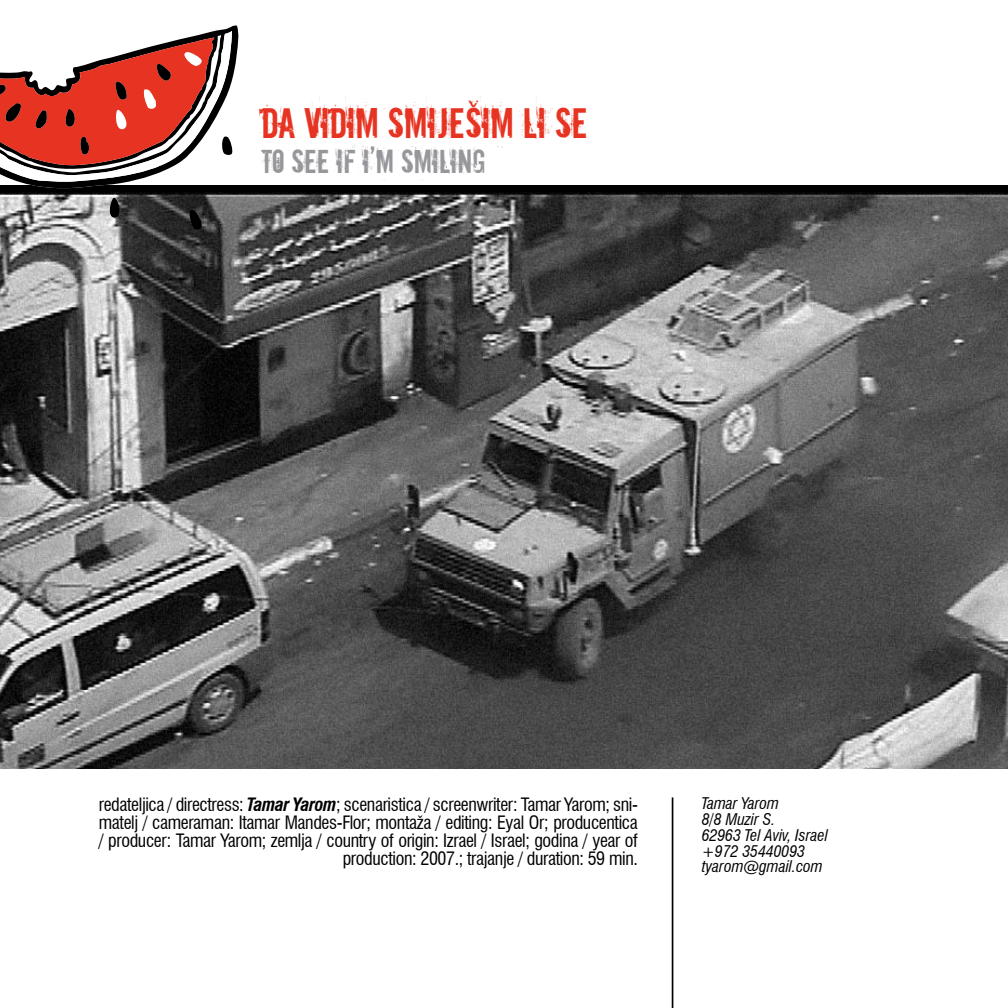
<style>
.page{position:relative;width:1008px;height:1008px;background:#fff}
.page>*{position:absolute;margin:0;border:0;box-sizing:border-box;transform-origin:0 0}
.t1{font:40.5px "Downcome HR";color:#e73422}
.t2{font:31.5px "Downcome HR";color:#97979b}
.t3{font:condensed 18px/18px "Swiss 721 BT";letter-spacing:-.02em;color:#000;text-align:right}
.t4{font:italic condensed 15.75px/15.8px "Swiss 721 BT";color:#000}
.s1{font-weight:700;font-style:italic}
</style>
<div class="page">
<img style="left:0;top:191px;width:1008px;height:577px">
<hr style="left:672px;top:797px;width:1px;height:211px;background:#000">
<div style="left:0;top:185px;width:1008px;height:6px;background:#000"></div>
<svg style="left:188px;top:208px;width:14px;height:23px"></svg>
<svg style="left:107px;top:198px;width:16px;height:20px"></svg>
<svg style="left:0;top:25px;width:238px;height:164px"></svg>
<h1 class="t1" style="left:261px;top:96px;width:328px">DA VIDIM SMIJEŠIM LI SE</h1>
<h2 class="t2" style="left:261px;top:140px;width:226px">TO SEE IF I’M SMILING</h2>
<p class="t3" style="left:99px;top:794px;width:540px">redateljica / directress: <span class="s1">Tamar Yarom</span>; scenaristica / screenwriter: Tamar Yarom; sni&shy;matelj / cameraman: Itamar Mandes-Flor; montaža / editing: Eyal Or; producentica / producer: Tamar Yarom; zemlja / country of origin: Izrael / Israel; godina / year of production: 2007.; trajanje / duration: 59 min.</p>
<p class="t4" style="left:702px;top:795px;width:128px">Tamar Yarom<br>8/8 Muzir S.<br>62963 Tel Aviv, Israel +972 35440093 tyarom@gmail.com</p>
</div>
